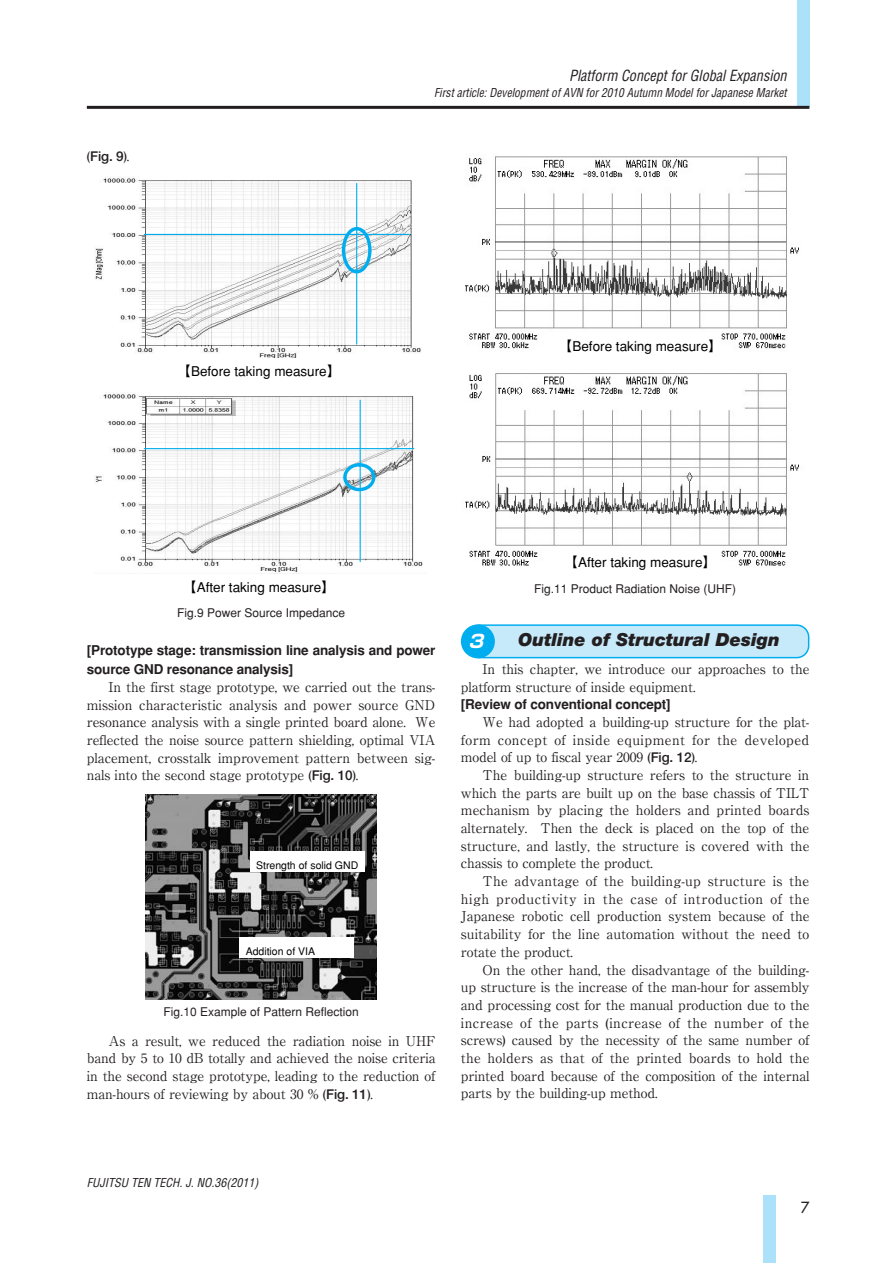
<style>
.page{position:relative;width:893px;height:1263px;background:#fff}
.page>*{position:absolute;margin:0;border:0;box-sizing:border-box;transform-origin:0 0}
.t1{font:italic 900 18px "Helvetica Neue";color:#231f20}
.t2{font:italic 18px "Shin Go Bold 90 msp RKSJ H";color:#fff}
.t3{font:italic condensed 15px "Helvetica";color:#231f20;scale:.95 1}
.t4{font:15px "Futura";color:#231f20}
.t5{font:13.5px/17.7px "Ryumin regular 90 msp RKSJ H";letter-spacing:-.01em;color:#231f20;text-align:justify}
.t6{font:700 13.5px/19.2px "Helvetica";letter-spacing:-.01em;color:#231f20}
.t7{font:13.5px "Gothic BBB Medium 90 msp RKSJ H";color:#000}
.t8{font:13.5px "Futo Go B101 Bold 90 msp RKSJ H";color:#231f20}
.t9{font:12px "Gothic BBB Medium 90 msp RKSJ H";color:#231f20}
.t10{font:italic condensed 12px "Helvetica";color:#231f20;scale:.95 1}
.t11{font:italic condensed 12px "Helvetica";color:#231f20}
.t12{font:10.5px "Gothic BBB Medium 90 msp RKSJ H";color:#000}
.s1{font-family:"Ryumin regular 90 msp RKSJ H"}
.s2{font-family:"Futo Go B101 Bold 90 msp RKSJ H"}
</style>
<div class="page">
<div style="left:797px;top:0;width:12px;height:107px;background:#ace1fa"></div>
<hr style="left:87px;top:106px;width:722px;height:3px;background:#231f20">
<div style="left:763px;top:1195px;width:12px;height:68px;background:#ace1fa"></div>
<img style="left:95px;top:394px;width:328px;height:180px">
<hr style="left:144px;top:448px;width:270px;height:1px;background:#00aeef">
<hr style="left:360px;top:400px;width:1px;height:162px;background:#00aeef">
<div style="left:343px;top:463px;width:32px;height:28px;border:3px solid #00aeef;border-radius:50%"></div>
<div style="left:188px;top:383px;width:143px;height:12px;background:#fff"></div>
<img style="left:95px;top:178px;width:326px;height:180px">
<hr style="left:144px;top:234px;width:265px;height:1px;background:#00aeef">
<hr style="left:356px;top:183px;width:1px;height:161px;background:#00aeef">
<div style="left:342px;top:227px;width:29px;height:46px;border:3px solid #00aeef;border-radius:50%"></div>
<div style="left:187px;top:174px;width:142px;height:5px;background:#fff"></div>
<img style="left:466px;top:156px;width:333px;height:193px">
<img style="left:465px;top:373px;width:334px;height:193px">
<div style="left:602px;top:329px;width:96px;height:28px;background:#fff"></div>
<div style="left:602px;top:547px;width:80px;height:28px;background:#fff"></div>
<img style="left:146px;top:795px;width:230px;height:205px">
<div style="left:250px;top:851px;width:114px;height:21px;background:#fff"></div>
<div style="left:239px;top:937px;width:115px;height:21px;background:#fff"></div>
<svg style="left:461px;top:624px;width:348px;height:34px;background:#aae1f9"></svg>
<p class="t8" style="left:87px;top:151px;width:44px"><span class="s1">(</span>Fig. 9<span class="s1">).</span></p>
<p class="t7" style="left:178px;top:366px;width:164px">【Before taking measure】</p>
<p class="t7" style="left:183px;top:582px;width:153px">【After taking measure】</p>
<p class="t9" style="left:177px;top:608px;width:169px">Fig.9 Power Source Impedance</p>
<p class="t3" style="left:569px;top:70px;width:231px">Platform Concept for Global Expansion</p>
<p class="t10" style="left:434px;top:88px;width:373px">First article: Development of AVN for 2010 Autumn Model for Japanese Market</p>
<p class="t7" style="left:559px;top:341px;width:164px">【Before taking measure】</p>
<p class="t7" style="left:565px;top:557px;width:153px">【After taking measure】</p>
<p class="t9" style="left:534px;top:584px;width:203px">Fig.11 Product Radiation Noise (UHF)</p>
<p class="t6" style="left:87px;top:642px;width:350px">[Prototype stage: transmission line analysis and power source GND resonance analysis]</p>
<p class="t5" style="left:87px;top:680px;width:350px;text-indent:22px">In the first stage prototype, we carried out the trans&shy;mission characteristic analysis and power source GND resonance analysis with a single printed board alone. We reflected the noise source pattern shielding, optimal VIA placement, crosstalk improvement pattern between sig&shy;nals into the second stage prototype (<span class="s2">Fig. 10</span>).</p>
<p class="t12" style="left:256px;top:861px;width:104px">Strength of solid GND</p>
<p class="t12" style="left:246px;top:947px;width:71px">Addition of VIA</p>
<p class="t9" style="left:163px;top:1007px;width:197px">Fig.10 Example of Pattern Reflection</p>
<p class="t5" style="left:87px;top:1034px;width:350px;text-indent:22px">As a result, we reduced the radiation noise in UHF band by 5 to 10 dB totally and achieved the noise criteria in the second stage prototype, leading to the reduction of man-hours of reviewing by about 30 % (<span class="s2">Fig. 11</span>).</p>
<p class="t5" style="left:555px;top:626px;width:184px">3. Outline of Structural Design</p>
<p class="t5" style="left:461px;top:662px;width:350px;text-indent:22px">In this chapter, we introduce our approaches to the platform structure of inside equipment.</p>
<p class="t6" style="left:461px;top:696px;width:211px">[Review of conventional concept]</p>
<p class="t5" style="left:461px;top:715px;width:350px;text-indent:22px">We had adopted a building-up structure for the plat&shy;form concept of inside equipment for the developed model of up to fiscal year 2009 (<span class="s2">Fig. 12</span>).</p>
<p class="t5" style="left:461px;top:768px;width:350px;text-indent:22px">The building-up structure refers to the structure in which the parts are built up on the base chassis of TILT mechanism by placing the holders and printed boards alternately. Then the deck is placed on the top of the structure, and lastly, the structure is covered with the chassis to complete the product.</p>
<p class="t5" style="left:461px;top:874px;width:350px;text-indent:22px">The advantage of the building-up structure is the high productivity in the case of introduction of the Japanese robotic cell production system because of the suitability for the line automation without the need to rotate the product.</p>
<p class="t5" style="left:461px;top:962px;width:350px;text-indent:22px">On the other hand, the disadvantage of the building&shy;up structure is the increase of the man-hour for assembly and processing cost for the manual production due to the increase of the parts (increase of the number of the screws) caused by the necessity of the same number of the holders as that of the printed boards to hold the printed board because of the composition of the internal parts by the building-up method.</p>
<h1 class="t2" style="left:468px;top:634px;width:20px">3</h1>
<h1 class="t1" style="left:518px;top:633px;width:263px">Outline of Structural Design</h1>
<p class="t11" style="left:87px;top:1178px;width:173px">FUJITSU TEN TECH. J. NO.36(2011)</p>
<p class="t4" style="left:801px;top:1200px;width:10px">7</p>
</div>
